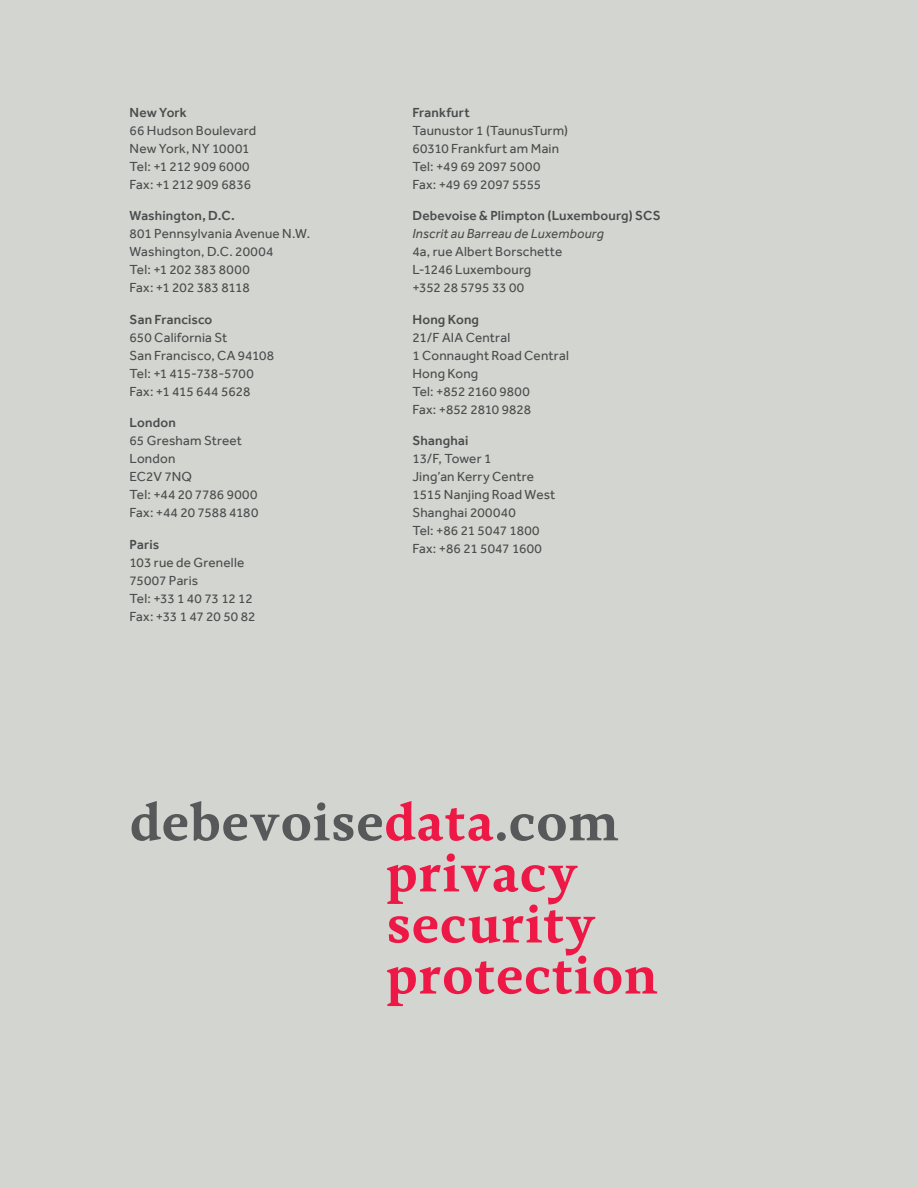
<style>
.page{position:relative;width:918px;height:1188px;background:#d3d5d0}
.page>*{position:absolute;margin:0;border:0;box-sizing:border-box;transform-origin:0 0}
.t1{font:700 54.75px/51px "Freya";letter-spacing:.025em;color:#ed1845}
.Text__Body{font:13.5px/18px "Effra";letter-spacing:.015em;color:#4b4c4d}
.Text__Body-2{font:500 13.5px "Effra";letter-spacing:.01em;color:#4b4c4d}
.Text__Body-3{font:13.5px "Effra";letter-spacing:-.01em;color:#4b4c4d}
.Text__Body-4{font:italic 13.5px "Effra";letter-spacing:.015em;color:#4b4c4d}
.s1{color:#57585a}
</style>
<div class="page">
<p class="Text__Body-2" style="left:130px;top:104px;width:59px">New York</p>
<p class="Text__Body" style="left:130px;top:121px;width:128px">66 Hudson Boulevard</p>
<p class="Text__Body" style="left:130px;top:139px;width:123px;text-align:justify">New York, NY 10001<br>Tel: +1 212 909 6000<br>Fax: +1 212 909 6836</p>
<p class="Text__Body-2" style="left:130px;top:208px;width:107px">Washington, D.C.</p>
<p class="Text__Body" style="left:130px;top:225px;width:182px">801 Pennsylvania Avenue N.W.<br>Washington, D.C. 20004<br>Tel: +1 202 383 8000<br>Fax: +1 202 383 8118</p>
<p class="Text__Body-2" style="left:130px;top:311px;width:84px">San Francisco</p>
<p class="Text__Body" style="left:130px;top:328px;width:99px">650 California St</p>
<p class="Text__Body" style="left:130px;top:346px;width:146px">San Francisco, CA 94108</p>
<p class="Text__Body-3" style="left:130px;top:365px;width:126px">Tel: +1 415-738-5700</p>
<p class="Text__Body" style="left:130px;top:382px;width:122px">Fax: +1 415 644 5628</p>
<p class="Text__Body-2" style="left:130px;top:415px;width:48px">London</p>
<p class="Text__Body" style="left:130px;top:432px;width:130px">65 Gresham Street<br>London<br>EC2V 7NQ<br>Tel: +44 20 7786 9000<br>Fax: +44 20 7588 4180</p>
<p class="Text__Body-2" style="left:130px;top:536px;width:31px">Paris</p>
<p class="Text__Body" style="left:130px;top:553px;width:116px">103 rue de Grenelle</p>
<p class="Text__Body" style="left:130px;top:571px;width:127px">75007 Paris<br>Tel: +33 1 40 73 12 12<br>Fax: +33 1 47 20 50 82</p>
<p class="Text__Body-2" style="left:412px;top:104px;width:59px">Frankfurt</p>
<p class="Text__Body" style="left:412px;top:121px;width:157px">Taunustor 1 (TaunusTurm)<br>60310 Frankfurt am Main<br>Tel: +49 69 2097 5000<br>Fax: +49 69 2097 5555</p>
<p class="Text__Body-2" style="left:412px;top:208px;width:250px">Debevoise &amp; Plimpton (Luxembourg) SCS</p>
<p class="Text__Body-4" style="left:412px;top:226px;width:193px">Inscrit au Barreau de Luxembourg</p>
<p class="Text__Body" style="left:412px;top:243px;width:151px">4a, rue Albert Borschette</p>
<p class="Text__Body" style="left:412px;top:261px;width:120px">L-1246 Luxembourg</p>
<p class="Text__Body-3" style="left:412px;top:280px;width:113px">+352 28 5795 33 00</p>
<p class="Text__Body-2" style="left:412px;top:311px;width:68px">Hong Kong</p>
<p class="Text__Body" style="left:412px;top:328px;width:158px">21/F AIA Central<br>1 Connaught Road Central<br>Hong Kong<br>Tel: +852 2160 9800<br>Fax: +852 2810 9828</p>
<p class="Text__Body-2" style="left:412px;top:433px;width:57px">Shanghai</p>
<p class="Text__Body" style="left:412px;top:450px;width:145px">13/F, Tower 1<br>Jing’an Kerry Centre<br>1515 Nanjing Road West<br>Shanghai 200040<br>Tel: +86 21 5047 1800<br>Fax: +86 21 5047 1600</p>
<p class="t1" style="left:387px;top:798px;width:272px;text-indent:-256px"><span class="s1">debevoise</span>data<span class="s1">.com </span>privacy security protection</p>
</div>
